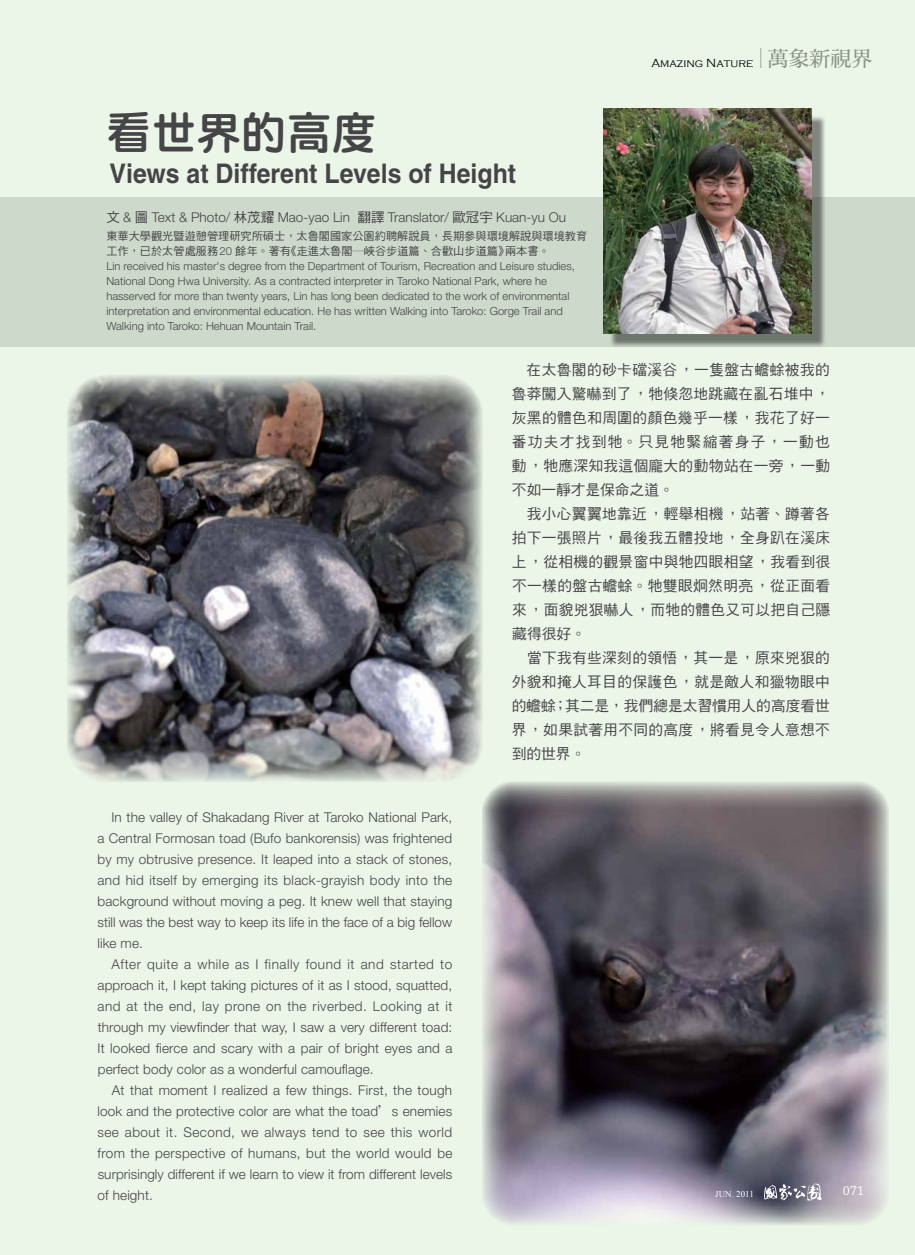
<style>
.page{position:relative;width:915px;height:1255px;background:#fff}
.page>*{position:absolute;margin:0;border:0;box-sizing:border-box;transform-origin:0 0}
.t1{font:45px "DFN Yuan MXB HK BF";color:#454547}
.t2{font:700 27px "Helvetica";color:#454547;scale:.92 1}
.t3{font:21px "DF Ming Std W7";color:#899484}
.t4{font:14.7px/24px "DF Hei Std W5";letter-spacing:.02em;color:#454547;text-align:justify}
.t5{font:300 13.5px/21px "Helvetica Neue LT Std";letter-spacing:.005em;color:#454547;text-align:justify}
.t6{font:13.5px "Chaparral Pro";color:#fff}
.t7{font:300 12px "Copperplate Gothic";color:#000}
.t8{font:300 11.1px/15px "Helvetica Neue LT Std";color:#454547}
.t9{font:11.1px/15px "DF Hei Std W5";color:#454547}
.t10{font:9px "Times New Roman";color:#fff}
.s1{font-family:"DF Hei Std W5";font-weight:400}
.s2{font-family:"Helvetica Neue LT Std";font-weight:300}
.s3{font-family:"DF Ming Std W3";font-size:31.5px}
</style>
<div class="page">
<div style="left:0;top:0;width:914px;height:1254px;background:#ebf5e8"></div>
<div style="left:0;top:197px;width:914px;height:150px;background:#cdd9ca"></div>
<div style="left:608px;top:115px;width:218px;height:233px;background:#000;opacity:.46"></div>
<img style="left:603px;top:109px;width:208px;height:224px">
<img style="left:482px;top:782px;width:406px;height:443px">
<img style="left:67px;top:375px;width:415px;height:406px">
<svg style="left:763px;top:1183px;width:58px;height:17px"></svg>
<h1 class="t1" style="left:106px;top:110px;width:271px">看世界的高度</h1>
<h2 class="t2" style="left:109px;top:157px;width:443px">Views at Different Levels of Height</h2>
<p class="t5" style="left:106px;top:206px;width:461px"><span class="s1">文</span> &amp; <span class="s1">圖</span> Text &amp; Photo/ <span class="s1">林茂耀</span> Mao-yao Lin <span class="s1">翻譯</span> Translator/ <span class="s1">歐冠宇</span> Kuan-yu Ou</p>
<p class="t9" style="left:106px;top:228px;width:482px">東華大學觀光暨遊憩管理研究所碩士，太魯閣國家公園約聘解說員，長期參與環境解說與環境教育工作，已於太管處服務<span class="s2">20</span> 餘年。著有《走進太魯閣─峽谷步道篇、合歡山步道篇》兩本書。</p>
<p class="t8" style="left:106px;top:258px;width:470px">Lin received his master's degree from the Department of Tourism, Recreation and Leisure studies, National Dong Hwa University. As a contracted interpreter in Taroko National Park, where he hasserved for more than twenty years, Lin has long been dedicated to the work of environmental interpretation and environmental education. He has written Walking into Taroko: Gorge Trail and Walking into Taroko: Hehuan Mountain Trail.</p>
<h3 class="t3" style="left:759px;top:47px;width:114px"><span class="s3">|</span> 萬象新視界</h3>
<p class="t7" style="left:651px;top:57px;width:103px">Amazing Nature</p>
<p class="t5" style="left:97px;top:806px;width:356px;text-indent:14px">In the valley of Shakadang River at Taroko National Park, a Central Formosan toad (Bufo bankorensis) was frightened by my obtrusive presence. It leaped into a stack of stones, and hid itself by emerging its black-grayish body into the background without moving a peg. It knew well that staying still was the best way to keep its life in the face of a big fellow like me.</p>
<p class="t5" style="left:97px;top:953px;width:356px;text-indent:14px">After quite a while as I finally found it and started to approach it, I kept taking pictures of it as I stood, squatted, and at the end, lay prone on the riverbed. Looking at it through my viewfinder that way, I saw a very different toad:<br>It looked fierce and scary with a pair of bright eyes and a perfect body color as a wonderful camouflage.</p>
<p class="t5" style="left:97px;top:1079px;width:356px;text-indent:14px">At that moment I realized a few things. First, the tough look and the protective color are what the toad<span class="s1">’</span>s enemies see about it. Second, we always tend to see this world from the perspective of humans, but the world would be surprisingly different if we learn to view it from different levels of height.</p>
<p class="t4" style="left:511px;top:357px;width:320px;text-indent:15px">在太魯閣的砂卡礑溪谷，一隻盤古蟾蜍被我的魯莽闖入驚嚇到了，牠倏忽地跳藏在亂石堆中，灰黑的體色和周圍的顏色幾乎一樣，我花了好一番功夫才找到牠。只見牠緊縮著身子，一動也動，牠應深知我這個龐大的動物站在一旁，一動不如一靜才是保命之道。</p>
<p class="t4" style="left:511px;top:501px;width:320px;text-indent:15px">我小心翼翼地靠近，輕舉相機，站著、蹲著各拍下一張照片，最後我五體投地，全身趴在溪床上，從相機的觀景窗中與牠四眼相望，我看到很不一樣的盤古蟾蜍。牠雙眼炯然明亮，從正面看來，面貌兇狠嚇人，而牠的體色又可以把自己隱藏得很好。</p>
<p class="t4" style="left:511px;top:645px;width:319px;text-indent:15px">當下我有些深刻的領悟，其一是，原來兇狠的外貌和掩人耳目的保護色，就是敵人和獵物眼中的蟾蜍；其二是，我們總是太習慣用人的高度看世界，如果試著用不同的高度，將看見令人意想不到的世界。</p>
<p class="t10" style="left:715px;top:1188px;width:40px">JUN. 2011</p>
<p class="t6" style="left:842px;top:1183px;width:23px">071</p>
</div>
